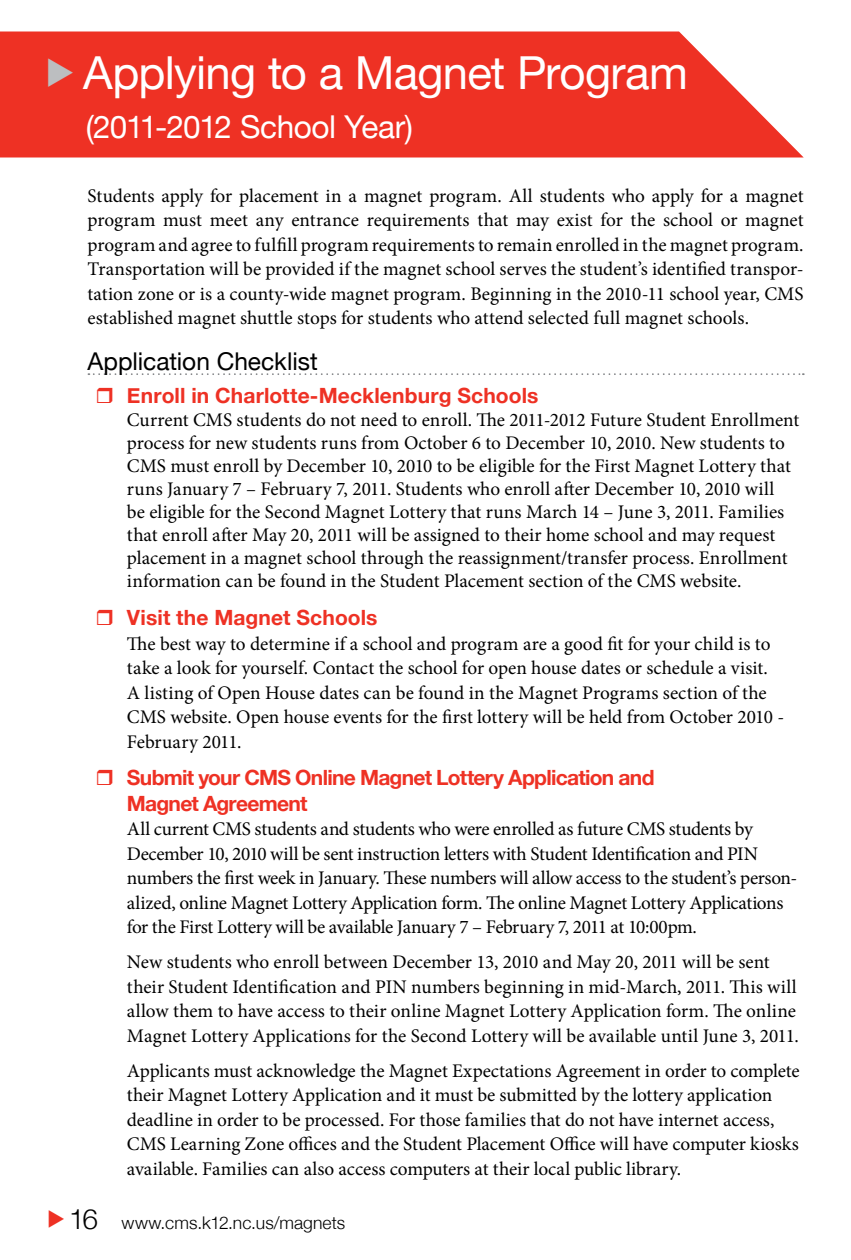
<style>
.page{position:relative;width:851px;height:1260px;background:#fff}
.page>*{position:absolute;margin:0;border:0;box-sizing:border-box;transform-origin:0 0}
.t1{font:45.5px "Helvetica Neue";letter-spacing:-.015em;color:#fff}
.t2{font:31.5px "Helvetica Neue";letter-spacing:-.02em;color:#fff}
.t3{font:300 28px "Helvetica Neue";color:#000}
.t4{font:24.5px "Helvetica Neue";color:#000}
.t5{font:700 21px/25.2px "Helvetica Neue";letter-spacing:-.02em;color:#ee3124}
.t6{font:700 21px "Helvetica Neue";letter-spacing:.005em;color:#ee3124}
.t7{font:19.25px/24.5px "Minion Pro";letter-spacing:-.005em;color:#000}
.t8{font:300 17.5px "Helvetica Neue";letter-spacing:.005em;color:#000}
</style>
<div class="page">
<svg style="left:88px;top:373px;width:715px;height:2px"></svg>
<svg style="left:0;top:32px;width:803px;height:126px;background:#ef4135"></svg>
<svg style="left:48px;top:58px;width:25px;height:29px"></svg>
<h1 class="t1" style="left:83px;top:45px;width:606px">Applying to a Magnet Program</h1>
<h2 class="t2" style="left:86px;top:108px;width:329px">(2011-2012 School Year)</h2>
<p class="t7" style="left:88px;top:184px;width:717px;text-align:justify">Students apply for placement in a magnet program. All students who apply for a magnet program must meet any entrance requirements that may exist for the school or magnet program and agree to fulfill program requirements to remain enrolled in the magnet program.<br>Transportation will be provided if the magnet school serves the student’s identified transpor&shy;tation zone or is a county-wide magnet program. Beginning in the 2010-11 school year, CMS established magnet shuttle stops for students who attend selected full magnet schools.</p>
<p class="t4" style="left:88px;top:346px;width:232px">Application Checklist</p>
<p class="t6" style="left:127px;top:382px;width:413px">Enroll in Charlotte-Mecklenburg Schools</p>
<p class="t7" style="left:127px;top:408px;width:673px;line-height:23.1px">Current CMS students do not need to enroll. The 2011-2012 Future Student Enrollment process for new students runs from October 6 to December 10, 2010. New students to CMS must enroll by December 10, 2010 to be eligible for the First Magnet Lottery that runs January 7 – February 7, 2011. Students who enroll after December 10, 2010 will<br>be eligible for the Second Magnet Lottery that runs March 14 – June 3, 2011. Families that enroll after May 20, 2011 will be assigned to their home school and may request placement in a magnet school through the reassignment/transfer process. Enrollment information can be found in the Student Placement section of the CMS website.</p>
<p class="t6" style="left:127px;top:605px;width:252px">Visit the Magnet Schools</p>
<p class="t7" style="left:127px;top:631px;width:658px">The best way to determine if a school and program are a good fit for your child is to take a look for yourself. Contact the school for open house dates or schedule a visit.<br>A listing of Open House dates can be found in the Magnet Programs section of the CMS website. Open house events for the first lottery will be held from October 2010 - February 2011.</p>
<p class="t5" style="left:127px;top:765px;width:529px">Submit your CMS Online Magnet Lottery Application and<br>Magnet Agreement</p>
<p class="t7" style="left:127px;top:817px;width:671px">All current CMS students and students who were enrolled as future CMS students by December 10, 2010 will be sent instruction letters with Student Identification and PIN numbers the first week in January. These numbers will allow access to the student’s person&shy;alized, online Magnet Lottery Application form. The online Magnet Lottery Applications for the First Lottery will be available January 7 – February 7, 2011 at 10:00pm.</p>
<p class="t7" style="left:127px;top:950px;width:673px">New students who enroll between December 13, 2010 and May 20, 2011 will be sent their Student Identification and PIN numbers beginning in mid-March, 2011. This will allow them to have access to their online Magnet Lottery Application form. The online Magnet Lottery Applications for the Second Lottery will be available until June 3, 2011.</p>
<p class="t7" style="left:127px;top:1058px;width:674px">Applicants must acknowledge the Magnet Expectations Agreement in order to complete their Magnet Lottery Application and it must be submitted by the lottery application deadline in order to be processed. For those families that do not have internet access, CMS Learning Zone offices and the Student Placement Office will have computer kiosks available. Families can also access computers at their local public library.</p>
<h3 class="t3" style="left:69px;top:1201px;width:31px">16</h3>
<p class="t8" style="left:121px;top:1212px;width:225px">www.cms.k12.nc.us/magnets</p>
</div>
